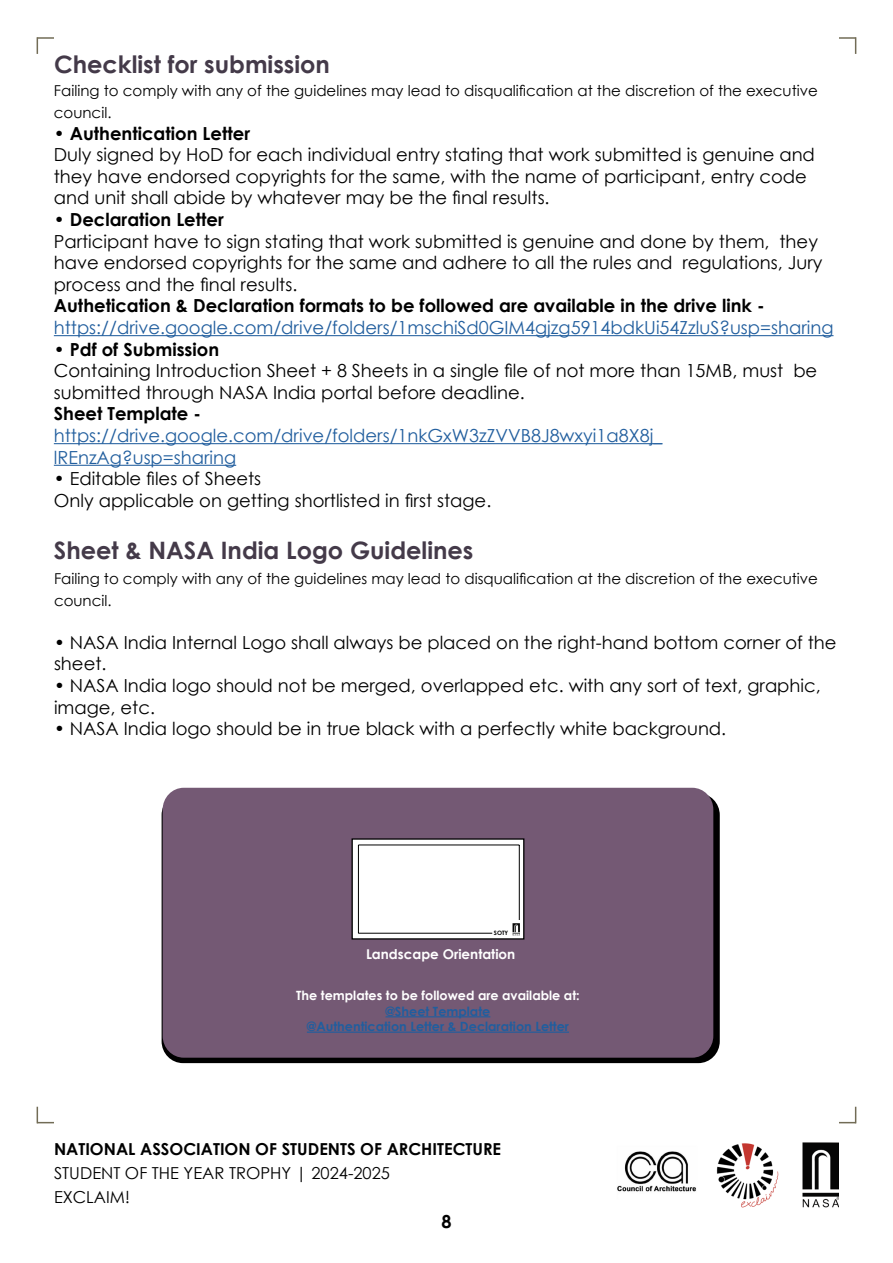
<style>
.page{position:relative;width:893px;height:1263px;background:#fff}
.page>*{position:absolute;margin:0;border:0;box-sizing:border-box;transform-origin:0 0}
.t1{font:700 24px "Century Gothic";color:#443a49}
.t2{font:18px/21.6px "Century Gothic";color:#000}
.t3{font:18px/21.6px "Century Gothic";color:#215e9e}
.t4{font:700 18px "Century Gothic";color:#000}
.t5{font:700 16.5px "Century Gothic";color:#000}
.t6{font:16.5px/24px "Century Gothic";color:#000}
.t7{font:15px/21.6px "Century Gothic";color:#000}
.t8{font:700 13.5px "Century Gothic";color:#fff}
.t9{font:700 12.75px/15.3px "Century Gothic";color:#215e9e;text-align:center}
.t10{font:700 12.75px "Century Gothic";color:#fff}
.t11{font:700 6px "Century Gothic";color:#000}
.s1{font-weight:700}
</style>
<div class="page">
<img style="left:802px;top:1142px;width:37px;height:66px">
<img style="left:716px;top:1143px;width:63px;height:65px">
<img style="left:617px;top:1151px;width:79px;height:41px">
<hr style="left:54px;top:335px;width:779px;height:1px;background:#215e9e">
<hr style="left:54px;top:443px;width:608px;height:1px;background:#215e9e">
<hr style="left:54px;top:465px;width:182px;height:1px;background:#215e9e">
<svg style="left:37px;top:37px;width:17px;height:17px"></svg>
<svg style="left:37px;top:1107px;width:17px;height:16px"></svg>
<svg style="left:839px;top:37px;width:17px;height:17px"></svg>
<svg style="left:839px;top:1107px;width:17px;height:16px"></svg>
<div style="left:162px;top:793px;width:558px;height:270px;background:#000;border-radius:22px"></div>
<div style="left:163px;top:788px;width:550px;height:270px;background:#745974;border-radius:21px"></div>
<hr style="left:386px;top:1016px;width:104px;height:1px;background:#215e9e">
<hr style="left:307px;top:1031px;width:262px;height:2px;background:#215e9e">
<div style="left:351px;top:838px;width:173px;height:101px;background:#fff;border:1px solid #000"></div>
<svg style="left:512px;top:923px;width:7px;height:13px"></svg>
<hr style="left:519px;top:845px;width:1px;height:75px;background:#000">
<hr style="left:358px;top:845px;width:161px;height:1px;background:#000">
<hr style="left:358px;top:845px;width:1px;height:88px;background:#000">
<hr style="left:358px;top:933px;width:134px;height:1px;background:#000">
<h1 class="t1" style="left:54px;top:47px;width:277px">Checklist for submission</h1>
<p class="t7" style="left:54px;top:80px;width:765px">Failing to comply with any of the guidelines may lead to disqualification at the discretion of the executive council.</p>
<p class="t2" style="left:54px;top:122px;width:763px">• <span class="s1">Authentication Letter<br></span>Duly signed by HoD for each individual entry stating that work submitted is genuine and they have endorsed copyrights for the same, with the name of participant, entry code and unit shall abide by whatever may be the final results.</p>
<p class="t2" style="left:54px;top:208px;width:770px">• <span class="s1">Declaration Letter<br></span>Participant have to sign stating that work submitted is genuine and done by them, they have endorsed copyrights for the same and adhere to all the rules and regulations, Jury process and the final results.</p>
<p class="t4" style="left:54px;top:292px;width:712px">Authetication &amp; Declaration formats to be followed are available in the drive link -</p>
<p class="t3" style="left:54px;top:316px;width:781px">https://drive.google.com/drive/folders/1mschiSd0GIM4gjzg5914bdkUi54ZzluS?usp=sharing</p>
<p class="t2" style="left:54px;top:338px;width:765px">• <span class="s1">Pdf of Submission<br></span>Containing Introduction Sheet + 8 Sheets in a single file of not more than 15MB, must be submitted through NASA India portal before deadline.</p>
<p class="t4" style="left:54px;top:400px;width:149px">Sheet Template -</p>
<p class="t3" style="left:54px;top:424px;width:610px">https://drive.google.com/drive/folders/1nkGxW3zZVVB8J8wxyi1a8X8j_ lREnzAg?usp=sharing</p>
<p class="t2" style="left:54px;top:468px;width:439px">• Editable files of Sheets<br>Only applicable on getting shortlisted in first stage.</p>
<h1 class="t1" style="left:54px;top:532px;width:421px">Sheet &amp; NASA India Logo Guidelines</h1>
<p class="t7" style="left:54px;top:567px;width:765px">Failing to comply with any of the guidelines may lead to disqualification at the discretion of the executive council.</p>
<p class="t2" style="left:54px;top:631px;width:784px">• NASA India Internal Logo shall always be placed on the right-hand bottom corner of the sheet.</p>
<p class="t2" style="left:54px;top:674px;width:768px">• NASA India logo should not be merged, overlapped etc. with any sort of text, graphic, image, etc.</p>
<p class="t2" style="left:54px;top:718px;width:674px">• NASA India logo should be in true black with a perfectly white background.</p>
<p class="t11" style="left:494px;top:928px;width:16px">SOTY</p>
<p class="t8" style="left:366px;top:944px;width:151px">Landscape Orientation</p>
<p class="t10" style="left:296px;top:986px;width:285px">The templates to be followed are available at:</p>
<p class="t9" style="left:307px;top:1003px;width:264px">@Sheet Template<br>@Authentication Letter &amp; Declaration Letter</p>
<p class="t5" style="left:54px;top:1136px;width:449px">NATIONAL ASSOCIATION OF STUDENTS OF ARCHITECTURE</p>
<p class="t6" style="left:54px;top:1160px;width:338px">STUDENT OF THE YEAR TROPHY | 2024-2025<br>EXCLAIM!</p>
<p class="t4" style="left:441px;top:1207px;width:12px">8</p>
</div>
